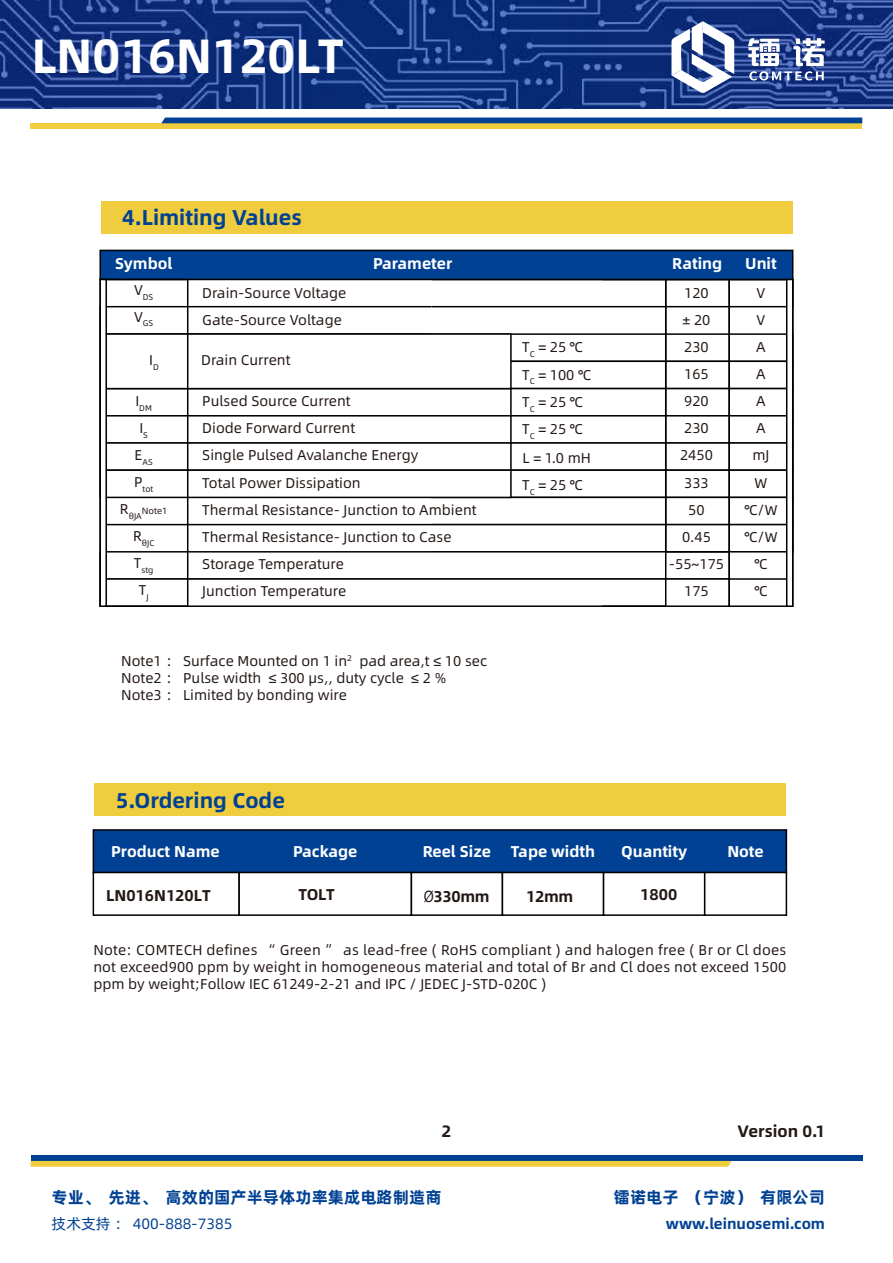
<style>
.page{position:relative;width:893px;height:1263px;background:#fff}
.page>*{position:absolute;margin:0;border:0;box-sizing:border-box;transform-origin:0 0}
.t1{font:48.15px "Alibaba Pu Hui Ti B";color:#fff}
.t2{font:21.3px "Alibaba Pu Hui Ti B";color:#004193}
.t3{font:16.5px "Alibaba Pu Hui Ti B";color:#004193}
.t4{font:16.5px "Alibaba Pu Hui Ti B";color:#231815}
.t5{font:15.6px "Alibaba Pu Hui Ti B";color:#fff}
.t6{font:15.6px "Alibaba Pu Hui Ti B";color:#231815}
.t7{font:15px "Alibaba Pu Hui Ti B";color:#004193}
.t8{font:15px "Alibaba Pu Hui Ti R";color:#004193}
.t9{font:14.25px/27px "Alibaba Pu Hui Ti R";color:#231815}
.t10{font:9px "Alibaba Pu Hui Ti R";color:#231815}
.t11{font:8.25px "Alibaba Pu Hui Ti R";color:#231815}
.s1{font-family:"Arial Narrow"}
</style>
<div class="page">
<div style="left:101px;top:201px;width:691px;height:32px;background:#efcd3e"></div>
<div style="left:31px;top:1155px;width:831px;height:6px;background:#004193"></div>
<svg style="left:31px;top:1161px;width:701px;height:6px;background:#efcf46"></svg>
<div style="left:93px;top:829px;width:694px;height:44px;background:#004193;border:2px solid #000"></div>
<div style="left:93px;top:872px;width:147px;height:44px;background:#fff;border:2px solid #000"></div>
<div style="left:238px;top:872px;width:174px;height:44px;background:#fff;border:2px solid #000"></div>
<div style="left:411px;top:872px;width:92px;height:44px;background:#fff;border:2px solid #000"></div>
<div style="left:94px;top:783px;width:692px;height:33px;background:#efcd3e"></div>
<div style="left:502px;top:872px;width:102px;height:44px;background:#fff;border:2px solid #000"></div>
<div style="left:603px;top:872px;width:102px;height:44px;background:#fff;border:2px solid #000"></div>
<div style="left:704px;top:872px;width:83px;height:44px;background:#fff;border:2px solid #000"></div>
<svg style="left:0;top:0;width:893px;height:108px;background:#183884"></svg>
<div style="left:31px;top:123px;width:831px;height:6px;background:#efcd3e"></div>
<div style="left:161px;top:118px;width:701px;height:5px;background:#004193"></div>
<svg style="left:671px;top:21px;width:63px;height:72px"></svg>
<svg style="left:748px;top:38px;width:77px;height:43px"></svg>
<div style="left:431px;top:279px;width:362px;height:28px;background:#fff;border:2px solid #000"></div>
<div style="left:431px;top:333px;width:362px;height:29px;background:#fff;border:2px solid #000"></div>
<div style="left:431px;top:361px;width:362px;height:28px;background:#fff;border:2px solid #000"></div>
<div style="left:431px;top:388px;width:362px;height:29px;background:#fff;border:2px solid #000"></div>
<div style="left:431px;top:415px;width:362px;height:29px;background:#fff;border:2px solid #000"></div>
<div style="left:431px;top:442px;width:362px;height:29px;background:#fff;border:2px solid #000"></div>
<div style="left:431px;top:469px;width:362px;height:29px;background:#fff;border:2px solid #000"></div>
<div style="left:431px;top:497px;width:362px;height:28px;background:#fff;border:2px solid #000"></div>
<svg style="left:107px;top:523px;width:687px;height:30px"></svg>
<div style="left:99px;top:551px;width:631px;height:29px;background:#fff;border:2px solid #000"></div>
<div style="left:99px;top:578px;width:631px;height:29px;background:#fff;border:2px solid #000"></div>
<div style="left:665px;top:279px;width:65px;height:273px;border:2px solid #000"></div>
<div style="left:601px;top:279px;width:65px;height:328px;border:2px solid #000"></div>
<div style="left:728px;top:551px;width:65px;height:56px;background:#fff;border:2px solid #000"></div>
<div style="left:99px;top:306px;width:333px;height:29px;background:#fff;border:2px solid #000"></div>
<div style="left:99px;top:388px;width:413px;height:29px;background:#fff"></div>
<div style="left:99px;top:415px;width:413px;height:29px;background:#fff;border:2px solid #000"></div>
<div style="left:99px;top:333px;width:413px;height:56px;background:#fff;border:2px solid #000"></div>
<div style="left:99px;top:442px;width:413px;height:29px;background:#fff;border:2px solid #000"></div>
<div style="left:99px;top:469px;width:413px;height:29px;background:#fff;border:2px solid #000"></div>
<div style="left:99px;top:250px;width:694px;height:30px;background:#004193;border:2px solid #000"></div>
<div style="left:99px;top:279px;width:89px;height:328px;border:2px solid #000"></div>
<svg style="left:99px;top:279px;width:8px;height:328px"></svg>
<svg style="left:786px;top:279px;width:7px;height:328px"></svg>
<hr style="left:729px;top:578px;width:58px;height:2px;background:#000">
<h1 class="t1" style="left:32px;top:18px;width:313px">LN016N120LT</h1>
<h2 class="t2" style="left:122px;top:200px;width:181px">4.Limiting Values</h2>
<p class="t5" style="left:115px;top:251px;width:59px">Symbol</p>
<p class="t5" style="left:373px;top:251px;width:81px">Parameter</p>
<p class="t5" style="left:672px;top:251px;width:52px">Rating</p>
<p class="t5" style="left:745px;top:251px;width:33px">Unit</p>
<p class="t11" style="left:134px;top:291px;width:21px"><sup>V</sup>DS</p>
<p class="t11" style="left:134px;top:317px;width:21px"><sup>V</sup>GS</p>
<p class="t9" style="left:202px;top:279px;width:146px">Drain-Source Voltage<br>Gate-Source Voltage</p>
<p class="t9" style="left:669px;top:279px;width:57px;text-align:center">120<br>± 20<br>230<br>165<br>920<br>230<br>2450<br>333<br>50<br>0.45 -55~175<br>175</p>
<p class="t9" style="left:744px;top:279px;width:35px;text-align:center">V<br>V<br>A<br>A<br>A<br>A<br>mJ<br>W ℃/W ℃/W ℃<br>℃</p>
<p class="t9" style="left:522px;top:333px;width:71px">T<sub>C</sub> = 25 ℃<br>T<sub>C</sub> = 100 ℃<br>T<sub>C</sub> = 25 ℃<br>T<sub>C</sub> = 25 ℃</p>
<p class="t9" style="left:149px;top:346px;width:11px">I<sub>D</sub></p>
<p class="t9" style="left:201px;top:346px;width:91px">Drain Current</p>
<p class="t9" style="left:202px;top:387px;width:276px">Pulsed Source Current<br>Diode Forward Current<br>Single Pulsed Avalanche Energy<br>Total Power Dissipation<br>Thermal Resistance- Junction to Ambient<br>Thermal Resistance- Junction to Case<br>Storage Temperature<br>Junction Temperature</p>
<p class="t11" style="left:135px;top:401px;width:18px"><sup>I</sup>DM</p>
<p class="t9" style="left:139px;top:414px;width:10px">I<sub>S</sub></p>
<p class="t11" style="left:135px;top:456px;width:20px"><sup>E</sup>AS</p>
<p class="t11" style="left:134px;top:483px;width:21px"><sup>P</sup>tot</p>
<p class="t11" style="left:120px;top:510px;width:23px"><sup>R</sup>θJA</p>
<p class="t10" style="left:142px;top:504px;width:27px">Note1</p>
<p class="t11" style="left:133px;top:537px;width:23px"><sup>R</sup>θJC</p>
<p class="t11" style="left:134px;top:564px;width:21px"><sup>T</sup>stg</p>
<p class="t9" style="left:139px;top:576px;width:11px">T<sub>J</sub></p>
<p class="t9" style="left:522px;top:444px;width:70px">L = 1.0 mH<br>T<sub>C</sub> = 25 ℃</p>
<p class="t9" style="left:121px;top:652px;width:367px;line-height:17.1px">Note1 ： Surface Mounted on 1 in<sup>2</sup> pad area,t ≤ 10 sec<br>Note2 ： Pulse width ≤ 300 μs,, duty cycle ≤ 2 %<br>Note3 ： Limited by bonding wire</p>
<h2 class="t2" style="left:116px;top:784px;width:171px">5.Ordering Code</h2>
<p class="t5" style="left:111px;top:839px;width:110px">Product Name</p>
<p class="t6" style="left:106px;top:883px;width:106px">LN016N120LT</p>
<p class="t5" style="left:293px;top:839px;width:66px">Package</p>
<p class="t6" style="left:299px;top:882px;width:38px">TOLT</p>
<p class="t5" style="left:423px;top:839px;width:70px">Reel Size</p>
<p class="t5" style="left:511px;top:839px;width:86px">Tape width</p>
<p class="t5" style="left:621px;top:839px;width:68px">Quantity</p>
<p class="t5" style="left:727px;top:839px;width:38px">Note</p>
<p class="t6" style="left:640px;top:882px;width:38px">1800</p>
<p class="t6" style="left:424px;top:884px;width:67px"><span class="s1">Ø</span>330mm</p>
<p class="t6" style="left:526px;top:884px;width:49px">12mm</p>
<p class="t9" style="left:93px;top:941px;width:695px;line-height:17.1px;text-align:justify">Note: COMTECH defines “ Green ” as lead-free ( RoHS compliant ) and halogen free ( Br or Cl does not exceed900 ppm by weight in homogeneous material and total of Br and Cl does not exceed 1500 ppm by weight;Follow IEC 61249-2-21 and IPC / JEDEC J-STD-020C )</p>
<p class="t4" style="left:442px;top:1118px;width:11px">2</p>
<p class="t4" style="left:737px;top:1118px;width:89px">Version 0.1</p>
<p class="t3" style="left:52px;top:1184px;width:391px">专业、先进、高效的国产半导体功率集成电路制造商</p>
<p class="t3" style="left:614px;top:1184px;width:213px">镭诺电子（宁波）有限公司</p>
<p class="t8" style="left:52px;top:1213px;width:182px">技术支持： 400-888-7385</p>
<p class="t7" style="left:666px;top:1212px;width:161px">www.leinuosemi.com</p>
</div>
